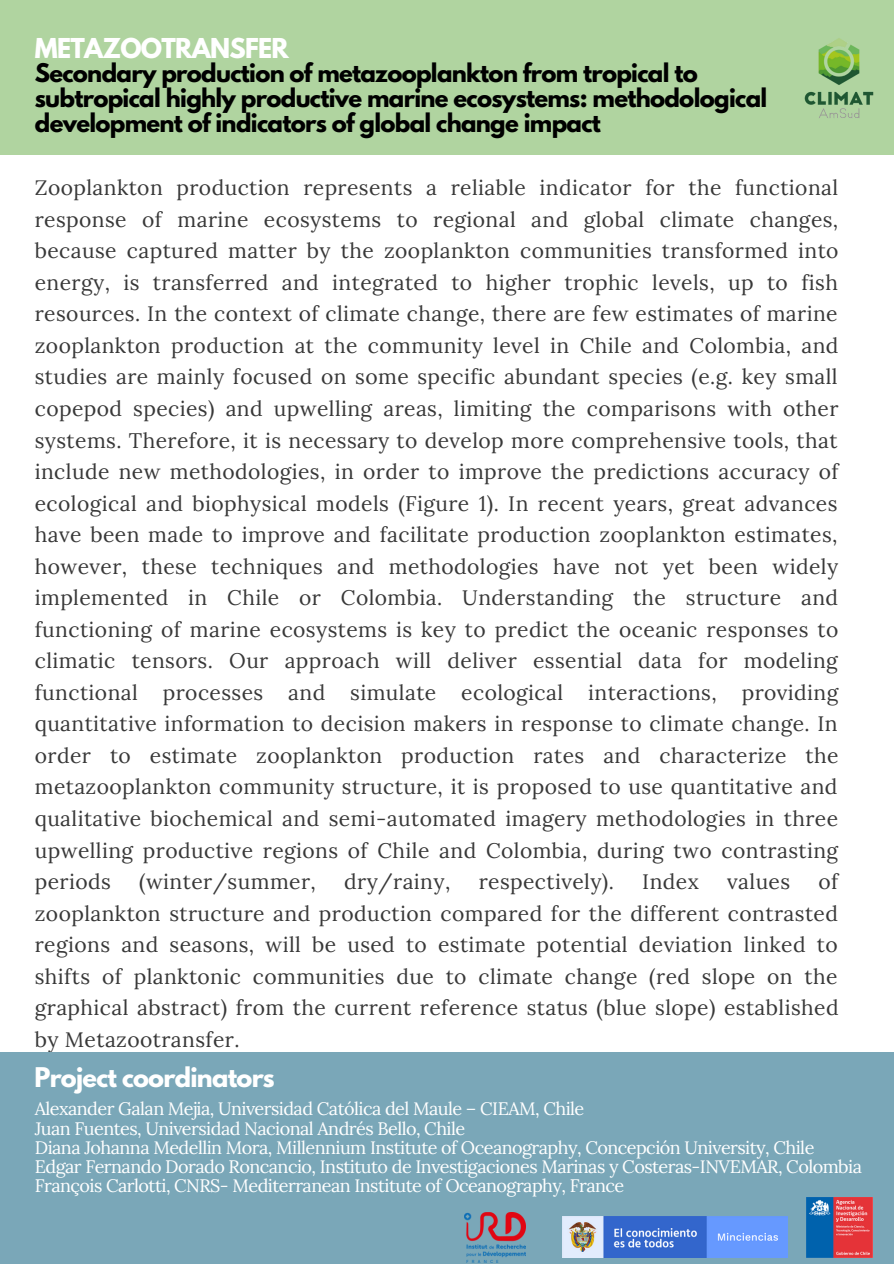
<style>
.page{position:relative;width:894px;height:1264px;background:#fff}
.page>*{position:absolute;margin:0;border:0;box-sizing:border-box;transform-origin:0 0}
.t1{font:700 24.3px "League Spartan";letter-spacing:-.03em;color:#fff}
.t2{font:700 24px "League Spartan";letter-spacing:-.03em;color:#fff}
.t3{font:700 22.8px/24.8px "League Spartan";letter-spacing:-.03em;color:#000}
.t4{font:21px/31.5px "Lora";letter-spacing:.02em;color:#383838;text-align:justify}
.t5{font:18px "Lora";letter-spacing:-.03em;color:#fff}
</style>
<div class="page">
<div style="left:0;top:0;width:893px;height:155px;background:#b0d4a0"></div>
<img style="left:804px;top:38px;width:70px;height:80px">
<div style="left:0;top:1052px;width:893px;height:211px;background:#7aa7b8"></div>
<img style="left:562px;top:1216px;width:225px;height:41px">
<img style="left:464px;top:1212px;width:61px;height:50px">
<img style="left:806px;top:1197px;width:66px;height:60px">
<p class="t1" style="left:35px;top:36px;width:255px">METAZOOTRANSFER</p>
<p class="t3" style="left:35px;top:64px;width:733px">Secondary production of metazooplankton from tropical to subtropical highly productive marine ecosystems: methodological development of indicators of global change impact</p>
<p class="t4" style="left:35px;top:172px;width:805px">Zooplankton production represents a reliable indicator for the functional response of marine ecosystems to regional and global climate changes, because captured matter by the zooplankton communities transformed into energy, is transferred and integrated to higher trophic levels, up to fish resources. In the context of climate change, there are few estimates of marine zooplankton production at the community level in Chile and Colombia, and studies are mainly focused on some specific abundant species (e.g. key small copepod species) and upwelling areas, limiting the comparisons with other systems. Therefore, it is necessary to develop more comprehensive tools, that include new methodologies, in order to improve the predictions accuracy of ecological and biophysical models (Figure 1). In recent years, great advances have been made to improve and facilitate production zooplankton estimates, however, these techniques and methodologies have not yet been widely implemented in Chile or Colombia. Understanding the structure and functioning of marine ecosystems is key to predict the oceanic responses to climatic tensors. Our approach will deliver essential data for modeling functional processes and simulate ecological interactions, providing quantitative information to decision makers in response to climate change. In order to estimate zooplankton production rates and characterize the metazooplankton community structure, it is proposed to use quantitative and qualitative biochemical and semi-automated imagery methodologies in three upwelling productive regions of Chile and Colombia, during two contrasting periods</p>
<p class="t4" style="left:35px;top:865px;width:805px;text-indent:783px">of zooplankton structure and production compared for the different contrasted regions and seasons, will be used to estimate potential deviation linked to shifts of planktonic communities due to climate change (red slope on the graphical abstract) from the current reference status (blue slope) established by Metazootransfer.</p>
<p class="t4" style="left:139px;top:865px;width:178px">(winter/summer,</p>
<p class="t4" style="left:344px;top:865px;width:108px">dry/rainy,</p>
<p class="t4" style="left:478px;top:865px;width:137px">respectively).</p>
<p class="t4" style="left:642px;top:865px;width:58px">Index</p>
<p class="t4" style="left:727px;top:865px;width:64px">values</p>
<p class="t2" style="left:34px;top:1065px;width:242px">Project coordinators</p>
<p class="t5" style="left:35px;top:1097px;width:551px">Alexander Galan Mejia, Universidad Católica del Maule – CIEAM, Chile</p>
<p class="t5" style="left:35px;top:1116px;width:432px">Juan Fuentes, Universidad Nacional Andrés Bello, Chile</p>
<p class="t5" style="left:35px;top:1135px;width:781px">Diana Johanna Medellin Mora, Millennium Institute of Oceanography, Concepción University, Chile</p>
<p class="t5" style="left:35px;top:1154px;width:828px">Edgar Fernando Dorado Roncancio, Instituto de Investigaciones Marinas y Costeras-INVEMAR, Colombia</p>
<p class="t5" style="left:35px;top:1173px;width:591px">François Carlotti, CNRS- Mediterranean Institute of Oceanography, France</p>
</div>
